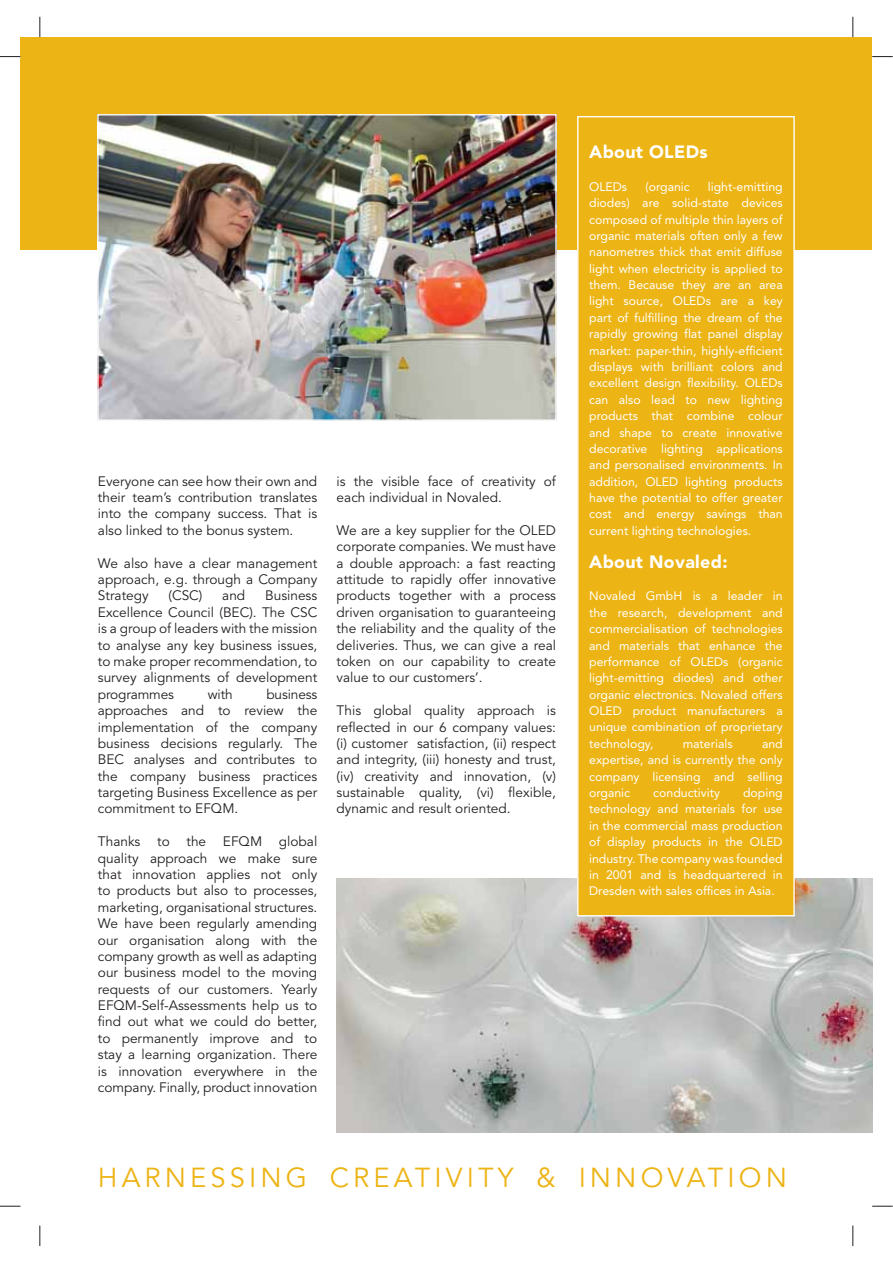
<style>
.page{position:relative;width:893px;height:1263px;background:#fff}
.page>*{position:absolute;margin:0;border:0;box-sizing:border-box;transform-origin:0 0}
.t1{font:27.3px "Avenir LT Std";letter-spacing:.15em;color:#edb415}
.t2{font:900 17.7px "Avenir LT Std";letter-spacing:.02em;color:#fff}
.t3{font:13.65px/16.4px "Avenir LT Std";color:#231f20;text-align:justify}
.t4{font:12.3px/16.4px "Avenir LT Std";color:#fff;text-align:justify}
</style>
<div class="page">
<img style="left:337px;top:879px;width:535px;height:254px">
<div style="left:20px;top:37px;width:852px;height:213px;background:#edb415"></div>
<div style="left:578px;top:117px;width:216px;height:799px;background:#edb415"></div>
<div style="left:577px;top:116px;width:218px;height:800px;border:1px solid #fff"></div>
<img style="left:99px;top:116px;width:456px;height:303px">
<div style="left:97px;top:114px;width:460px;height:307px;border:1px solid #fff"></div>
<svg style="left:0;top:56px;width:20px;height:1px"></svg>
<svg style="left:872px;top:56px;width:21px;height:1px"></svg>
<svg style="left:0;top:1206px;width:20px;height:1px"></svg>
<svg style="left:872px;top:1206px;width:21px;height:1px"></svg>
<svg style="left:40px;top:17px;width:1px;height:20px"></svg>
<svg style="left:40px;top:1226px;width:1px;height:20px"></svg>
<svg style="left:852px;top:17px;width:1px;height:20px"></svg>
<svg style="left:852px;top:1226px;width:1px;height:20px"></svg>
<p class="t3" style="left:98px;top:474px;width:221px">Everyone can see how their own and their team’s contribution translates into the company success. That is also linked to the bonus system.</p>
<p class="t3" style="left:98px;top:556px;width:221px">We also have a clear management approach, e.g. through a Company Strategy</p>
<p class="t3" style="left:169px;top:589px;width:35px">(CSC)</p>
<p class="t3" style="left:222px;top:589px;width:25px">and</p>
<p class="t3" style="left:98px;top:589px;width:221px;text-indent:167px">Business Excellence Council (BEC). The CSC is a group of leaders with the mission to analyse any key business issues, to make proper recommendation, to survey alignments of development programmes</p>
<p class="t3" style="left:98px;top:687px;width:221px;text-indent:168px">business approaches and to review the implementation of the company business decisions regularly. The BEC analyses and contributes to the company business practices targeting Business Excellence as per commitment to EFQM.</p>
<p class="t3" style="left:98px;top:834px;width:221px">Thanks to the EFQM global quality approach we make sure that innovation applies not only to products but also to processes, marketing, organisational structures.<br>We have been regularly amending our organisation along with the company growth as well as adapting our business model to the moving requests of our customers. Yearly EFQM-Self-Assessments help us to find out what we could do better, to permanently improve and to stay a learning organization. There is innovation everywhere in the company. Finally, product innovation</p>
<p class="t3" style="left:208px;top:687px;width:26px">with</p>
<p class="t3" style="left:337px;top:474px;width:221px">is the visible face of creativity of each individual in Novaled.</p>
<p class="t3" style="left:337px;top:523px;width:221px">We are a key supplier for the OLED corporate companies. We must have a double approach: a fast reacting attitude to rapidly offer innovative products together with a process driven organisation to guaranteeing the reliability and the quality of the deliveries. Thus, we can give a real token on our capability to create value to our customers’.</p>
<p class="t3" style="left:337px;top:703px;width:221px">This global quality approach is reflected in our 6 company values: (i) customer satisfaction, (ii) respect and integrity, (iii) honesty and trust, (iv) creativity and innovation, (v) sustainable quality, (vi) flexible, dynamic and result oriented.</p>
<p class="t2" style="left:589px;top:142px;width:120px">About OLEDs</p>
<p class="t4" style="left:589px;top:179px;width:40px">OLEDs</p>
<p class="t4" style="left:645px;top:179px;width:46px">(organic</p>
<p class="t4" style="left:589px;top:179px;width:195px;text-indent:119px">light-emitting diodes) are solid-state devices composed of multiple thin layers of organic materials often only a few nanometres thick that emit diffuse light when electricity is applied to them. Because they are an area light source, OLEDs are a key part of fulfilling the dream of the rapidly growing flat panel display market: paper-thin, highly-efficient displays with brilliant colors and excellent design flexibility. OLEDs can also lead to new lighting products that combine colour and shape to create innovative decorative lighting applications and personalised environments. In addition, OLED lighting products have the potential to offer greater cost and energy savings than current lighting technologies.</p>
<p class="t2" style="left:589px;top:551px;width:140px">About Novaled:</p>
<p class="t4" style="left:589px;top:589px;width:195px">Novaled GmbH is a leader in the research, development and commercialisation of technologies and materials that enhance the performance of OLEDs (organic light-emitting diodes) and other organic electronics. Novaled offers OLED product manufacturers a unique combination of proprietary technology,</p>
<p class="t4" style="left:589px;top:736px;width:195px;text-indent:173px">and expertise, and is currently the only company licensing and selling organic</p>
<p class="t4" style="left:683px;top:736px;width:51px">materials</p>
<p class="t4" style="left:589px;top:786px;width:195px;text-indent:154px">doping technology and materials for use in the commercial mass production of display products in the OLED industry. The company was founded in 2001 and is headquartered in Dresden with sales offices in Asia.</p>
<p class="t4" style="left:653px;top:786px;width:68px">conductivity</p>
<h1 class="t1" style="left:98px;top:1166px;width:690px">HARNESSING CREATIVITY &amp; INNOVATION</h1>
</div>
